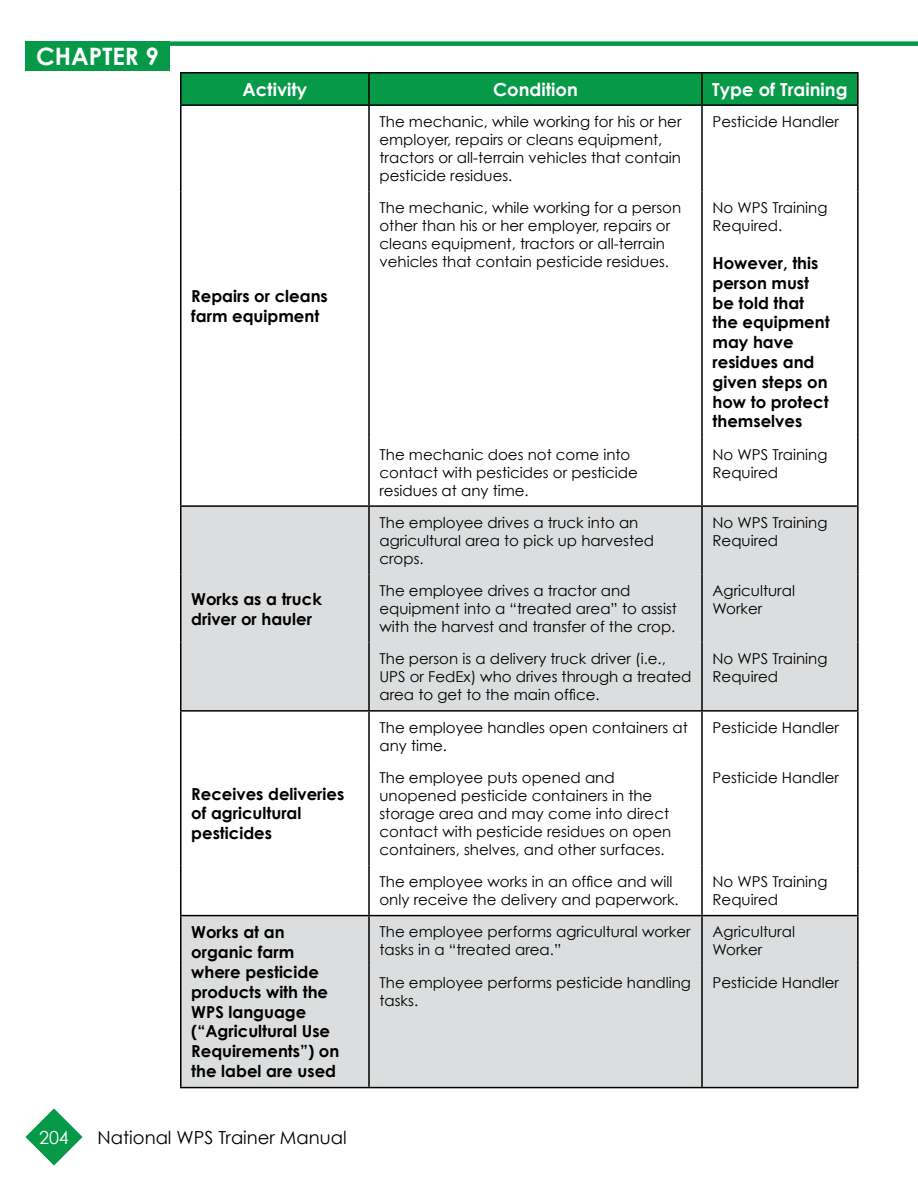
<style>
.page{position:relative;width:918px;height:1188px;background:#fff}
.page>*{position:absolute;margin:0;border:0;box-sizing:border-box;transform-origin:0 0}
.t1{font:700 24px "Century Gothic";color:#fff}
.t2{font:700 18px "Century Gothic";color:#fff}
.t3{font:18px "Century Gothic";color:#000}
.t4{font:18px "Century Gothic";color:#fff}
.t5{font:700 16.5px/19.8px "Century Gothic";color:#000}
.t6{font:15px/18px "Century Gothic";color:#000}
</style>
<div class="page">
<svg style="left:25px;top:1108px;width:58px;height:58px"></svg>
<div style="left:170px;top:41px;width:748px;height:5px;background:#069948"></div>
<div style="left:25px;top:41px;width:145px;height:30px;background:#069948"></div>
<div style="left:182px;top:74px;width:675px;height:30px;background:#069948"></div>
<svg style="left:182px;top:507px;width:675px;height:580px;fill:#dcddde"></svg>
<hr style="left:180px;top:106px;width:2px;height:85px;background:#000">
<hr style="left:180px;top:191px;width:2px;height:247px;background:#000">
<hr style="left:180px;top:438px;width:2px;height:67px;background:#000">
<hr style="left:180px;top:505px;width:189px;height:2px;background:#000">
<hr style="left:180px;top:507px;width:2px;height:67px;background:#000">
<hr style="left:180px;top:574px;width:2px;height:69px;background:#000">
<hr style="left:180px;top:643px;width:2px;height:67px;background:#000">
<hr style="left:180px;top:710px;width:189px;height:2px;background:#000">
<hr style="left:180px;top:712px;width:2px;height:49px;background:#000">
<hr style="left:180px;top:761px;width:2px;height:104px;background:#000">
<hr style="left:180px;top:865px;width:2px;height:50px;background:#000">
<hr style="left:180px;top:915px;width:189px;height:1px;background:#000">
<hr style="left:180px;top:916px;width:2px;height:50px;background:#000">
<hr style="left:180px;top:966px;width:2px;height:121px;background:#000">
<hr style="left:180px;top:1087px;width:189px;height:1px;background:#000">
<hr style="left:180px;top:104px;width:189px;height:2px;background:#000">
<hr style="left:369px;top:104px;width:333px;height:2px;background:#000">
<hr style="left:702px;top:104px;width:157px;height:2px;background:#000">
<hr style="left:368px;top:106px;width:2px;height:85px;background:#000">
<hr style="left:701px;top:106px;width:2px;height:85px;background:#000">
<hr style="left:857px;top:106px;width:2px;height:85px;background:#000">
<hr style="left:368px;top:191px;width:2px;height:247px;background:#000">
<hr style="left:701px;top:191px;width:2px;height:247px;background:#000">
<hr style="left:857px;top:191px;width:2px;height:247px;background:#000">
<hr style="left:368px;top:438px;width:2px;height:67px;background:#000">
<hr style="left:701px;top:438px;width:2px;height:67px;background:#000">
<hr style="left:857px;top:438px;width:2px;height:67px;background:#000">
<hr style="left:368px;top:712px;width:2px;height:49px;background:#000">
<hr style="left:701px;top:712px;width:2px;height:49px;background:#000">
<hr style="left:857px;top:712px;width:2px;height:49px;background:#000">
<hr style="left:368px;top:761px;width:2px;height:104px;background:#000">
<hr style="left:701px;top:761px;width:2px;height:104px;background:#000">
<hr style="left:857px;top:761px;width:2px;height:104px;background:#000">
<hr style="left:368px;top:865px;width:2px;height:50px;background:#000">
<hr style="left:701px;top:865px;width:2px;height:50px;background:#000">
<hr style="left:857px;top:865px;width:2px;height:50px;background:#000">
<hr style="left:369px;top:915px;width:333px;height:1px;background:#000">
<hr style="left:368px;top:916px;width:2px;height:50px;background:#000">
<hr style="left:702px;top:915px;width:157px;height:1px;background:#000">
<hr style="left:701px;top:916px;width:2px;height:50px;background:#000">
<hr style="left:857px;top:916px;width:2px;height:50px;background:#000">
<hr style="left:368px;top:966px;width:2px;height:121px;background:#000">
<hr style="left:701px;top:966px;width:2px;height:121px;background:#000">
<hr style="left:857px;top:966px;width:2px;height:121px;background:#000">
<hr style="left:369px;top:1087px;width:333px;height:1px;background:#000">
<hr style="left:702px;top:1087px;width:157px;height:1px;background:#000">
<hr style="left:369px;top:505px;width:333px;height:2px;background:#000">
<hr style="left:368px;top:507px;width:2px;height:67px;background:#000">
<hr style="left:702px;top:505px;width:157px;height:2px;background:#000">
<hr style="left:701px;top:507px;width:2px;height:67px;background:#000">
<hr style="left:857px;top:507px;width:2px;height:67px;background:#000">
<hr style="left:368px;top:574px;width:2px;height:69px;background:#000">
<hr style="left:701px;top:574px;width:2px;height:69px;background:#000">
<hr style="left:857px;top:574px;width:2px;height:69px;background:#000">
<hr style="left:368px;top:643px;width:2px;height:67px;background:#000">
<hr style="left:701px;top:643px;width:2px;height:67px;background:#000">
<hr style="left:857px;top:643px;width:2px;height:67px;background:#000">
<hr style="left:369px;top:710px;width:333px;height:2px;background:#000">
<hr style="left:702px;top:710px;width:157px;height:2px;background:#000">
<hr style="left:180px;top:72px;width:189px;height:2px;background:#000">
<hr style="left:180px;top:73px;width:2px;height:31px;background:#000">
<hr style="left:369px;top:72px;width:333px;height:2px;background:#000">
<hr style="left:368px;top:73px;width:2px;height:31px;background:#000">
<hr style="left:702px;top:72px;width:157px;height:2px;background:#000">
<hr style="left:701px;top:73px;width:2px;height:31px;background:#000">
<hr style="left:857px;top:73px;width:2px;height:31px;background:#000">
<h1 class="t1" style="left:36px;top:42px;width:124px">CHAPTER 9</h1>
<p class="t2" style="left:242px;top:78px;width:66px">Activity</p>
<p class="t2" style="left:493px;top:78px;width:86px">Condition</p>
<p class="t2" style="left:712px;top:78px;width:137px">Type of Training</p>
<p class="t5" style="left:191px;top:286px;width:138px">Repairs or cleans farm equipment</p>
<p class="t5" style="left:191px;top:588px;width:132px">Works as a truck driver or hauler</p>
<p class="t5" style="left:191px;top:783px;width:155px">Receives deliveries of agricultural pesticides</p>
<p class="t6" style="left:380px;top:112px;width:304px">The mechanic, while working for his or her employer, repairs or cleans equipment, tractors or all-terrain vehicles that contain pesticide residues.</p>
<p class="t6" style="left:712px;top:112px;width:128px">Pesticide Handler</p>
<p class="t6" style="left:380px;top:199px;width:303px">The mechanic, while working for a person other than his or her employer, repairs or cleans equipment, tractors or all-terrain vehicles that contain pesticide residues.</p>
<p class="t6" style="left:712px;top:199px;width:117px">No WPS Training<br>Required.</p>
<p class="t5" style="left:712px;top:253px;width:119px">However, this person must be told that the equipment may have residues and given steps on how to protect themselves</p>
<p class="t6" style="left:380px;top:445px;width:260px">The mechanic does not come into contact with pesticides or pesticide residues at any time.</p>
<p class="t6" style="left:712px;top:445px;width:117px">No WPS Training<br>Required</p>
<p class="t6" style="left:380px;top:513px;width:276px">The employee drives a truck into an agricultural area to pick up harvested crops.</p>
<p class="t6" style="left:712px;top:513px;width:117px">No WPS Training<br>Required</p>
<p class="t6" style="left:380px;top:581px;width:299px">The employee drives a tractor and equipment into a “treated area” to assist with the harvest and transfer of the crop.</p>
<p class="t6" style="left:712px;top:581px;width:84px">Agricultural<br>Worker</p>
<p class="t6" style="left:380px;top:650px;width:314px">The person is a delivery truck driver (i.e.,<br>UPS or FedEx) who drives through a treated area to get to the main office.</p>
<p class="t6" style="left:712px;top:650px;width:117px">No WPS Training<br>Required</p>
<p class="t6" style="left:380px;top:718px;width:310px">The employee handles open containers at any time.</p>
<p class="t6" style="left:712px;top:718px;width:128px">Pesticide Handler</p>
<p class="t6" style="left:380px;top:768px;width:293px">The employee puts opened and unopened pesticide containers in the storage area and may come into direct contact with pesticide residues on open containers, shelves, and other surfaces.</p>
<p class="t6" style="left:712px;top:768px;width:128px">Pesticide Handler</p>
<p class="t6" style="left:380px;top:872px;width:301px">The employee works in an office and will only receive the delivery and paperwork.</p>
<p class="t6" style="left:712px;top:872px;width:117px">No WPS Training<br>Required</p>
<p class="t5" style="left:191px;top:922px;width:150px">Works at an organic farm where pesticide products with the<br>WPS language (“Agricultural Use<br>Requirements”) on the label are used</p>
<p class="t6" style="left:380px;top:923px;width:313px">The employee performs agricultural worker tasks in a “treated area.”</p>
<p class="t6" style="left:712px;top:923px;width:84px">Agricultural<br>Worker</p>
<p class="t6" style="left:380px;top:973px;width:313px">The employee performs pesticide handling tasks.</p>
<p class="t6" style="left:712px;top:973px;width:128px">Pesticide Handler</p>
<p class="t4" style="left:39px;top:1126px;width:31px">204</p>
<p class="t3" style="left:98px;top:1126px;width:251px">National WPS Trainer Manual</p>
</div>
